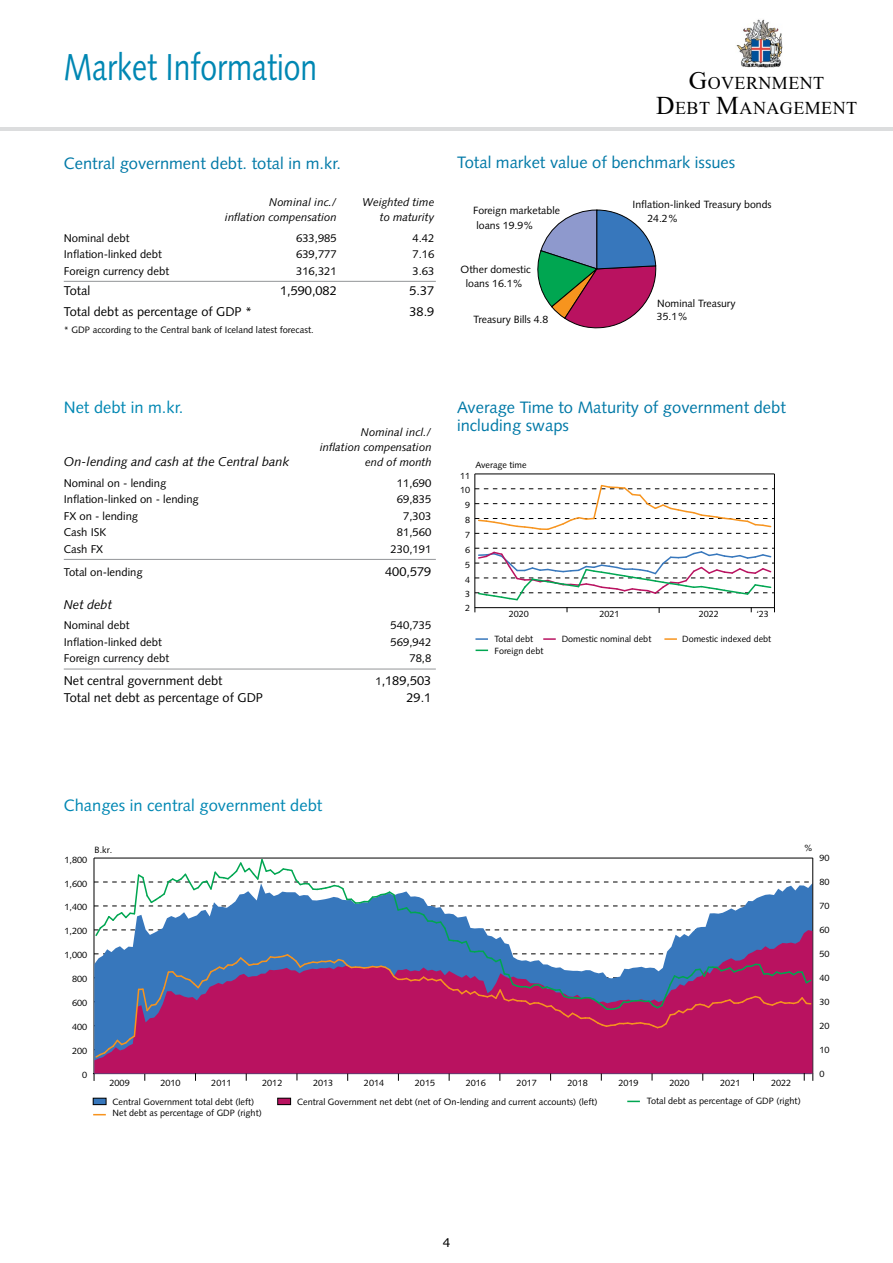
<style>
.page{position:relative;width:893px;height:1263px;background:#fff}
.page>*{position:absolute;margin:0;border:0;box-sizing:border-box;transform-origin:0 0}
.t1{font:37.5px "Syntax LT Std";color:#0087b3;scale:.8 1}
.t2{font:18px/24.6px "Times New Roman";letter-spacing:.025em;color:#000;text-align:center}
.t3{font:16.5px/18px "Syntax LT Std";color:#0079a7}
.t4{font:16.5px "Syntax LT Std";color:#0087b3}
.t5{font:12.75px "Syntax LT Std";color:#000}
.t6{font:italic 12.75px "Syntax LT Std";color:#000}
.t7{font:12px "Verdana";color:#000}
.t8{font:11.25px "Syntax LT Std";color:#000}
.t9{font:italic 11.25px "Syntax LT Std";color:#000}
.t10{font:10.5px/13px "Syntax LT Std";color:#000}
.t11{font:9.3px "Syntax LT Std";color:#000}
.t12{font:9.15px/10.9px "Syntax LT Std";color:#000}
.t13{font:9px "Syntax LT Std";color:#000}
.s1{font-size:25.5px}
.s2{font-size:11.25px}
</style>
<div class="page">
<hr style="left:0;top:127px;width:893px;height:3px;background:#dcddde">
<img style="left:736px;top:19px;width:47px;height:49px">
<hr style="left:64px;top:559px;width:372px;height:1px;background:#939598">
<hr style="left:64px;top:669px;width:372px;height:1px;background:#939598">
<hr style="left:64px;top:281px;width:372px;height:1px;background:#939598">
<svg style="left:537px;top:210px;width:120px;height:119px"></svg>
<svg style="left:476px;top:649px;width:12px;height:2px"></svg>
<svg style="left:475px;top:638px;width:13px;height:2px"></svg>
<svg style="left:543px;top:638px;width:13px;height:2px"></svg>
<svg style="left:664px;top:638px;width:13px;height:2px"></svg>
<hr style="left:475px;top:474px;width:1px;height:134px;background:#000">
<hr style="left:475px;top:607px;width:299px;height:1px;background:#000">
<hr style="left:475px;top:474px;width:299px;height:1px;background:#000">
<svg style="left:475px;top:484px;width:299px;height:50px"></svg>
<svg style="left:475px;top:548px;width:299px;height:54px"></svg>
<hr style="left:774px;top:474px;width:1px;height:134px;background:#000">
<svg style="left:93px;top:1114px;width:13px;height:1px"></svg>
<svg style="left:627px;top:1101px;width:13px;height:1px"></svg>
<div style="left:93px;top:1098px;width:13px;height:6px;background:#3777bc"></div>
<div style="left:93px;top:1098px;width:13px;height:7px;border:1px solid #000"></div>
<div style="left:278px;top:1098px;width:13px;height:6px;background:#b91260"></div>
<div style="left:277px;top:1098px;width:14px;height:7px;border:1px solid #000"></div>
<hr style="left:93px;top:1073px;width:719px;height:1px;background:#000">
<hr style="left:812px;top:858px;width:1px;height:215px;background:#000">
<div style="left:94px;top:1059px;width:718px;height:14px;background:#b91260"></div>
<svg style="left:94px;top:858px;width:719px;height:201px"></svg>
<p class="t1" style="left:64px;top:45px;width:318px">Market Information</p>
<p class="t3" style="left:64px;top:154px;width:279px">Central government debt. total in m.kr.</p>
<p class="t9" style="left:269px;top:195px;width:69px">Nominal inc./</p>
<p class="t9" style="left:362px;top:195px;width:74px">Weighted time</p>
<p class="t9" style="left:225px;top:210px;width:113px">inflation compensation</p>
<p class="t9" style="left:380px;top:210px;width:56px">to maturity</p>
<p class="t8" style="left:64px;top:231px;width:67px">Nominal debt</p>
<p class="t8" style="left:296px;top:231px;width:42px">633,985</p>
<p class="t8" style="left:412px;top:231px;width:23px">4.42</p>
<p class="t8" style="left:64px;top:248px;width:100px">Inflation-linked debt</p>
<p class="t8" style="left:296px;top:248px;width:42px">639,777</p>
<p class="t8" style="left:412px;top:248px;width:23px">7.16</p>
<p class="t8" style="left:64px;top:264px;width:107px">Foreign currency debt</p>
<p class="t8" style="left:296px;top:264px;width:42px">316,321</p>
<p class="t8" style="left:412px;top:264px;width:23px">3.63</p>
<p class="t5" style="left:64px;top:283px;width:28px">Total</p>
<p class="t5" style="left:280px;top:283px;width:58px">1,590,082</p>
<p class="t5" style="left:409px;top:283px;width:26px">5.37</p>
<p class="t5" style="left:64px;top:304px;width:190px">Total debt as percentage of GDP *</p>
<p class="t5" style="left:409px;top:304px;width:26px">38.9</p>
<p class="t11" style="left:64px;top:324px;width:251px">* GDP according to the Central bank of Iceland latest forecast.</p>
<h2 class="t2" style="left:656px;top:70px;width:203px"><span class="s1">G</span>OVERNMENT<br><span class="s1">D</span>EBT <span class="s1">M</span>ANAGEMENT</h2>
<p class="t3" style="left:457px;top:154px;width:280px">Total market value of benchmark issues</p>
<p class="t10" style="left:477px;top:204px;width:85px;line-height:14.1px;text-indent:-3px">Foreign marketable loans 19.9%</p>
<p class="t10" style="left:647px;top:198px;width:126px;line-height:13.5px;text-indent:-15px">Inflation-linked Treasury bonds<br>24.2%</p>
<p class="t10" style="left:461px;top:263px;width:72px;line-height:14px;text-align:center">Other domestic loans 16.1%</p>
<p class="t10" style="left:473px;top:313px;width:76px">Treasury Bills 4.8</p>
<p class="t10" style="left:657px;top:297px;width:80px">Nominal Treasury<br>35.1%</p>
<p class="t4" style="left:64px;top:397px;width:121px">Net debt in m.kr.</p>
<p class="t9" style="left:361px;top:425px;width:72px">Nominal incl./</p>
<p class="t9" style="left:320px;top:440px;width:113px">inflation compensation</p>
<p class="t6" style="left:64px;top:454px;width:227px">On-lending and cash at the Central bank</p>
<p class="t9" style="left:365px;top:455px;width:68px">end of month</p>
<p class="t8" style="left:64px;top:476px;width:104px">Nominal on - lending</p>
<p class="t8" style="left:397px;top:476px;width:36px">11,690</p>
<p class="t8" style="left:64px;top:493px;width:137px">Inflation-linked on - lending</p>
<p class="t8" style="left:397px;top:493px;width:36px">69,835</p>
<p class="t8" style="left:64px;top:509px;width:76px">FX on - lending</p>
<p class="t8" style="left:403px;top:509px;width:30px">7,303</p>
<p class="t8" style="left:64px;top:526px;width:44px">Cash ISK</p>
<p class="t8" style="left:397px;top:526px;width:36px">81,560</p>
<p class="t8" style="left:64px;top:542px;width:41px">Cash FX</p>
<p class="t8" style="left:391px;top:542px;width:42px">230,191</p>
<p class="t8" style="left:64px;top:565px;width:80px">Total on-lending</p>
<p class="t5" style="left:385px;top:564px;width:48px">400,579</p>
<p class="t6" style="left:64px;top:597px;width:50px">Net debt</p>
<p class="t8" style="left:64px;top:619px;width:67px">Nominal debt</p>
<p class="t8" style="left:391px;top:619px;width:42px">540,735</p>
<p class="t8" style="left:64px;top:635px;width:100px">Inflation-linked debt</p>
<p class="t8" style="left:391px;top:635px;width:42px">569,942</p>
<p class="t8" style="left:64px;top:652px;width:107px">Foreign currency debt</p>
<p class="t8" style="left:409px;top:652px;width:23px">78,8</p>
<p class="t5" style="left:64px;top:673px;width:160px">Net central government debt</p>
<p class="t5" style="left:375px;top:673px;width:57px"><span class="s2">1</span>,189,503</p>
<p class="t5" style="left:64px;top:690px;width:201px">Total net debt as percentage of GDP</p>
<p class="t5" style="left:406px;top:690px;width:26px">29.1</p>
<p class="t3" style="left:457px;top:398px;width:330px">Average Time to Maturity of government debt including swaps</p>
<p class="t13" style="left:475px;top:459px;width:53px">Average time</p>
<p class="t13" style="left:460px;top:470px;width:12px">11</p>
<p class="t13" style="left:460px;top:485px;width:12px">10</p>
<p class="t13" style="left:465px;top:500px;width:7px">9</p>
<p class="t13" style="left:465px;top:515px;width:7px">8</p>
<p class="t13" style="left:465px;top:530px;width:7px">7</p>
<p class="t13" style="left:465px;top:544px;width:7px">6</p>
<p class="t13" style="left:465px;top:559px;width:7px">5</p>
<p class="t13" style="left:465px;top:574px;width:7px">4</p>
<p class="t13" style="left:465px;top:589px;width:7px">3</p>
<p class="t13" style="left:465px;top:602px;width:7px">2</p>
<p class="t13" style="left:509px;top:609px;width:22px">2020</p>
<p class="t13" style="left:599px;top:609px;width:22px">2021</p>
<p class="t13" style="left:699px;top:609px;width:22px">2022</p>
<p class="t13" style="left:756px;top:609px;width:14px">‘23</p>
<p class="t13" style="left:494px;top:634px;width:40px">Total debt</p>
<p class="t13" style="left:562px;top:634px;width:91px">Domestic nominal debt</p>
<p class="t13" style="left:682px;top:634px;width:91px">Domestic indexed debt</p>
<p class="t13" style="left:494px;top:645px;width:50px">Foreign debt</p>
<p class="t4" style="left:64px;top:795px;width:260px">Changes in central government debt</p>
<p class="t12" style="left:65px;top:854px;width:24px">1,800</p>
<p class="t12" style="left:95px;top:844px;width:19px">B.kr.</p>
<p class="t12" style="left:804px;top:843px;width:11px">%</p>
<p class="t12" style="left:819px;top:852px;width:12px">90</p>
<p class="t12" style="left:65px;top:878px;width:24px">1,600</p>
<p class="t12" style="left:819px;top:876px;width:12px">80</p>
<p class="t12" style="left:65px;top:902px;width:24px">1,400</p>
<p class="t12" style="left:819px;top:900px;width:12px">70</p>
<p class="t12" style="left:65px;top:926px;width:24px">1,200</p>
<p class="t12" style="left:819px;top:924px;width:12px">60</p>
<p class="t12" style="left:65px;top:950px;width:24px">1,000</p>
<p class="t12" style="left:819px;top:948px;width:12px">50</p>
<p class="t12" style="left:72px;top:974px;width:17px">800</p>
<p class="t12" style="left:819px;top:972px;width:12px">40</p>
<p class="t12" style="left:72px;top:998px;width:17px">600</p>
<p class="t12" style="left:819px;top:996px;width:12px">30</p>
<p class="t12" style="left:72px;top:1022px;width:17px">400</p>
<p class="t12" style="left:819px;top:1020px;width:12px">20</p>
<p class="t12" style="left:72px;top:1045px;width:17px">200</p>
<p class="t12" style="left:819px;top:1044px;width:12px">10</p>
<p class="t12" style="left:82px;top:1069px;width:7px">0</p>
<p class="t12" style="left:110px;top:1077px;width:22px">2009</p>
<p class="t12" style="left:160px;top:1077px;width:22px">2010</p>
<p class="t12" style="left:211px;top:1077px;width:22px">2011</p>
<p class="t12" style="left:262px;top:1077px;width:22px">2012</p>
<p class="t12" style="left:313px;top:1077px;width:22px">2013</p>
<p class="t12" style="left:364px;top:1077px;width:22px">2014</p>
<p class="t12" style="left:415px;top:1077px;width:22px">2015</p>
<p class="t12" style="left:466px;top:1077px;width:22px">2016</p>
<p class="t12" style="left:517px;top:1077px;width:22px">2017</p>
<p class="t12" style="left:567px;top:1077px;width:22px">2018</p>
<p class="t12" style="left:618px;top:1077px;width:22px">2019</p>
<p class="t12" style="left:669px;top:1077px;width:22px">2020</p>
<p class="t12" style="left:720px;top:1077px;width:22px">2021</p>
<p class="t12" style="left:771px;top:1077px;width:22px">2022</p>
<p class="t12" style="left:819px;top:1068px;width:7px">0</p>
<p class="t12" style="left:113px;top:1096px;width:151px">Central Government total debt (left)<br>Net debt as percentage of GDP (right)</p>
<p class="t12" style="left:297px;top:1096px;width:302px">Central Government net debt (net of On-lending and current accounts) (left)</p>
<p class="t12" style="left:647px;top:1096px;width:155px">Total debt as percentage of GDP (right)</p>
<h3 class="t7" style="left:443px;top:1234px;width:9px">4</h3>
</div>
